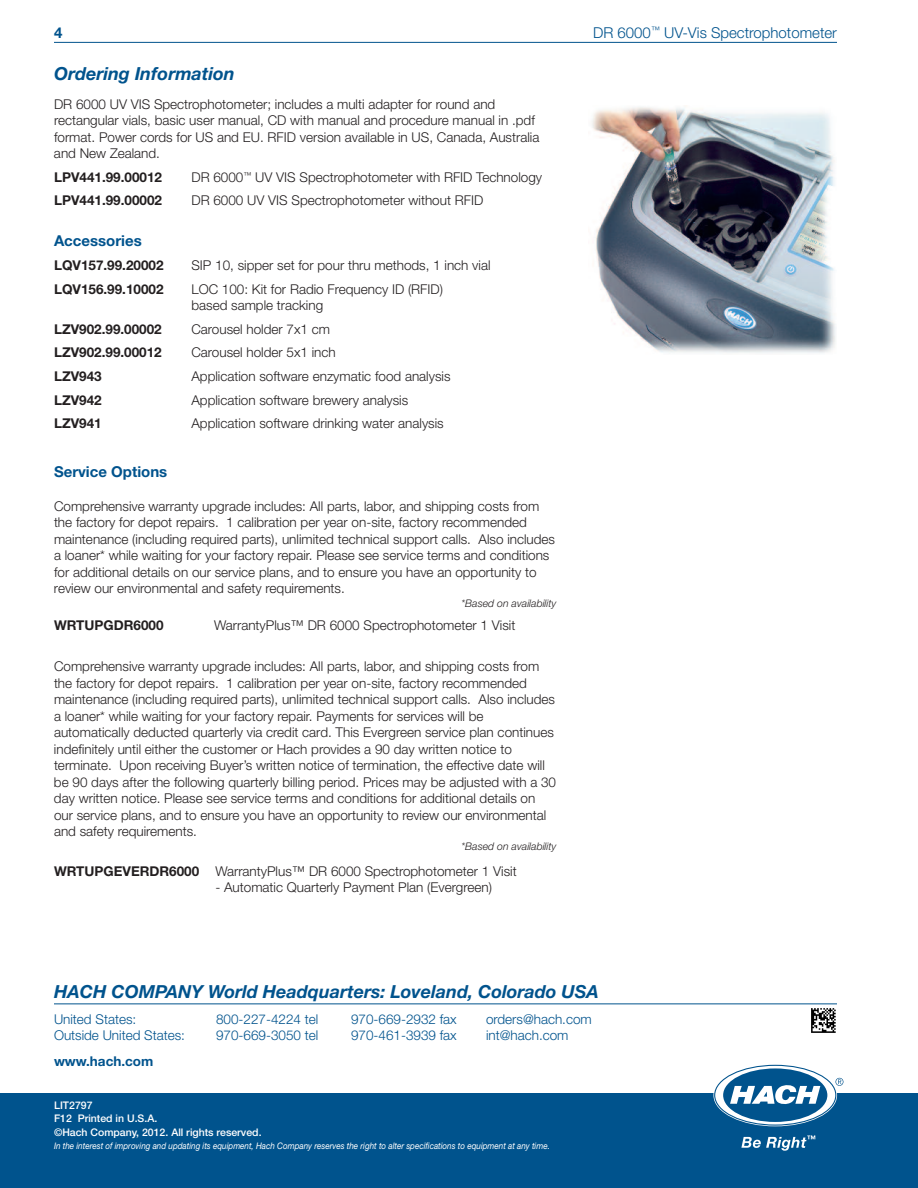
<style>
.page{position:relative;width:918px;height:1188px;background:#fff}
.page>*{position:absolute;margin:0;border:0;box-sizing:border-box;transform-origin:0 0}
.t1{font:italic 700 18px "Helvetica Neue LT Std";color:#00538d}
.t2{font:300 15px "Helvetica Neue LT Std";color:#00538d}
.t3{font:700 15px "Helvetica Neue LT Std";color:#00538d}
.t4{font:300 13.5px/16.5px "Helvetica Neue LT Std";color:#231f20}
.t5{font:300 13.5px "Helvetica Neue LT Std";color:#00538d}
.t6{font:700 13.5px "Helvetica Neue LT Std";color:#231f20}
.t7{font:700 13.5px "Helvetica Neue LT Std";color:#00538d}
.t8{font:500 10.5px/13.5px "Helvetica Neue LT Std";color:#fff}
.t9{font:italic 300 10.5px "Helvetica Neue LT Std";color:#231f20}
.t10{font:italic 9px "Helvetica Neue LT Std";color:#fff;scale:.9 1}
.s1{font-weight:700}
</style>
<div class="page">
<hr style="left:54px;top:1004px;width:783px;height:1px;background:#00538d">
<div style="left:0;top:1094px;width:918px;height:94px;background:#00538d"></div>
<svg style="left:715px;top:1066px;width:128px;height:59px"></svg>
<svg style="left:741px;top:1135px;width:74px;height:16px"></svg>
<img style="left:811px;top:1008px;width:25px;height:25px">
<hr style="left:54px;top:42px;width:783px;height:1px;background:#00538d">
<img style="left:592px;top:107px;width:244px;height:247px">
<p class="t3" style="left:54px;top:27px;width:10px">4</p>
<p class="t2" style="left:593px;top:27px;width:245px">DR 6000<sup>™</sup> UV-Vis Spectrophotometer</p>
<h1 class="t1" style="left:54px;top:67px;width:182px">Ordering Information</h1>
<p class="t4" style="left:54px;top:97px;width:487px">DR 6000 UV VIS Spectrophotometer; includes a multi adapter for round and rectangular vials, basic user manual, CD with manual and procedure manual in .pdf format. Power cords for US and EU. RFID version available in US, Canada, Australia and New Zealand.</p>
<p class="t6" style="left:54px;top:172px;width:110px">LPV441.99.00012</p>
<p class="t4" style="left:191px;top:170px;width:352px">DR 6000<sup>™</sup> UV VIS Spectrophotometer with RFID Technology</p>
<p class="t6" style="left:54px;top:196px;width:110px">LPV441.99.00002</p>
<p class="t4" style="left:191px;top:194px;width:293px">DR 6000 UV VIS Spectrophotometer without RFID</p>
<p class="t3" style="left:54px;top:235px;width:89px">Accessories</p>
<p class="t6" style="left:54px;top:260px;width:111px">LQV157.99.20002</p>
<p class="t4" style="left:191px;top:258px;width:301px">SIP 10, sipper set for pour thru methods, 1 inch vial</p>
<p class="t6" style="left:54px;top:284px;width:111px">LQV156.99.10002</p>
<p class="t4" style="left:191px;top:282px;width:253px">LOC 100: Kit for Radio Frequency ID (RFID) based sample tracking</p>
<p class="t6" style="left:54px;top:324px;width:109px">LZV902.99.00002</p>
<p class="t4" style="left:191px;top:322px;width:140px">Carousel holder 7x1 cm</p>
<p class="t6" style="left:54px;top:348px;width:109px">LZV902.99.00012</p>
<p class="t4" style="left:191px;top:346px;width:146px">Carousel holder 5x1 inch</p>
<p class="t6" style="left:54px;top:371px;width:49px">LZV943</p>
<p class="t4" style="left:191px;top:369px;width:261px">Application software enzymatic food analysis</p>
<p class="t6" style="left:54px;top:395px;width:49px">LZV942</p>
<p class="t4" style="left:191px;top:393px;width:218px">Application software brewery analysis</p>
<p class="t6" style="left:54px;top:419px;width:49px">LZV941</p>
<p class="t4" style="left:191px;top:416px;width:254px">Application software drinking water analysis</p>
<p class="t3" style="left:54px;top:466px;width:115px">Service Options</p>
<p class="t4" style="left:54px;top:499px;width:503px">Comprehensive warranty upgrade includes: All parts, labor, and shipping costs from the factory for depot repairs. 1 calibration per year on-site, factory recommended maintenance (including required parts), unlimited technical support calls. Also includes a loaner* while waiting for your factory repair. Please see service terms and conditions for additional details on our service plans, and to ensure you have an opportunity to review our environmental and safety requirements.</p>
<p class="t9" style="left:462px;top:599px;width:96px">*Based on availability</p>
<p class="t6" style="left:54px;top:620px;width:111px">WRTUPGDR6000</p>
<p class="t4" style="left:214px;top:618px;width:303px">WarrantyPlus™ DR 6000 Spectrophotometer 1 Visit</p>
<p class="t4" style="left:54px;top:660px;width:504px">Comprehensive warranty upgrade includes: All parts, labor, and shipping costs from the factory for depot repairs. 1 calibration per year on-site, factory recommended maintenance (including required parts), unlimited technical support calls. Also includes a loaner* while waiting for your factory repair. Payments for services will be automatically deducted quarterly via credit card. This Evergreen service plan continues indefinitely until either the customer or Hach provides a 90 day written notice to terminate. Upon receiving Buyer’s written notice of termination, the effective date will be 90 days after the following quarterly billing period. Prices may be adjusted with a 30 day written notice. Please see service terms and conditions for additional details on our service plans, and to ensure you have an opportunity to review our environmental and safety requirements.</p>
<p class="t9" style="left:462px;top:842px;width:96px">*Based on availability</p>
<p class="t4" style="left:54px;top:864px;width:464px"><span class="s1">WRTUPGEVERDR6000</span> WarrantyPlus™ DR 6000 Spectrophotometer 1 Visit</p>
<p class="t4" style="left:215px;top:881px;width:278px">- Automatic Quarterly Payment Plan (Evergreen)</p>
<h1 class="t1" style="left:54px;top:986px;width:546px">HACH COMPANY World Headquarters: Loveland, Colorado USA</h1>
<p class="t5" style="left:54px;top:1014px;width:84px">United States:</p>
<p class="t5" style="left:216px;top:1014px;width:104px">800-227-4224 tel</p>
<p class="t5" style="left:351px;top:1014px;width:107px">970-669-2932 fax</p>
<p class="t5" style="left:486px;top:1014px;width:107px">orders@hach.com</p>
<p class="t5" style="left:54px;top:1031px;width:133px">Outside United States:</p>
<p class="t5" style="left:216px;top:1031px;width:104px">970-669-3050 tel</p>
<p class="t5" style="left:351px;top:1031px;width:107px">970-461-3939 fax</p>
<p class="t5" style="left:486px;top:1031px;width:84px">int@hach.com</p>
<p class="t7" style="left:54px;top:1056px;width:101px">www.hach.com</p>
<p class="t8" style="left:54px;top:1099px;width:209px">LIT2797<br>F12 Printed in U.S.A.<br>©Hach Company, 2012. All rights reserved.</p>
<p class="t10" style="left:54px;top:1143px;width:553px">In the interest of improving and updating its equipment, Hach Company reserves the right to alter specifications to equipment at any time.</p>
</div>
